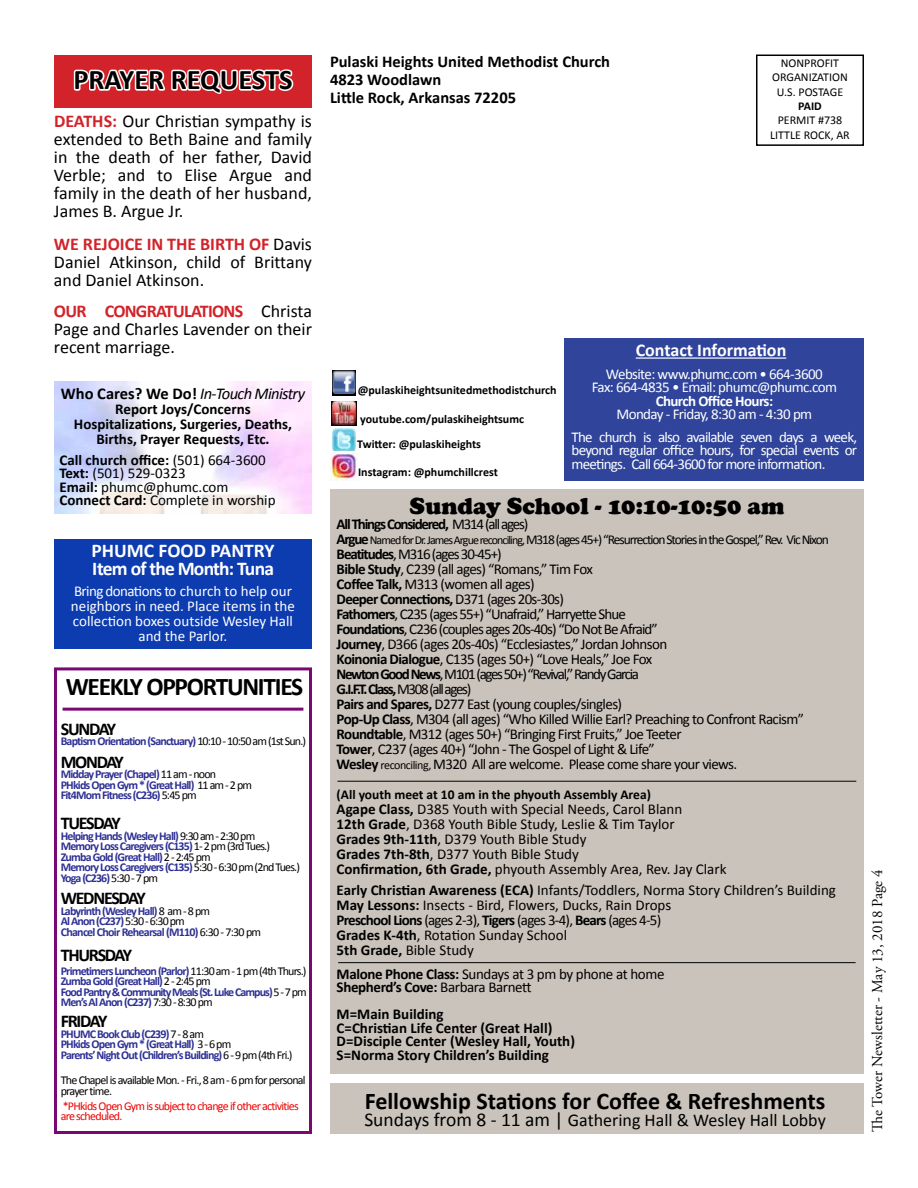
<style>
.page{position:relative;width:918px;height:1188px;background:#fff}
.page>*{position:absolute;margin:0;border:0;box-sizing:border-box;transform-origin:0 0}
.t1{font:700 28.5px "Calibri";color:#000}
.t2{font:700 25.5px "Calibri";letter-spacing:-.05em;color:#000}
.t3{font:700 24px "Calibri";color:#000}
.t4{font:900 24px "Cooper";color:#000}
.t5{font:700 19.5px/18px "Calibri";letter-spacing:-.04em;color:#fff}
.t6{font:18px/18px "Calibri";color:#000;text-align:justify}
.t7{font:700 18px "Calibri";letter-spacing:-.07em;color:#000}
.t8{font:700 18px "Calibri";color:#fff}
.t9{font:700 16.5px/18px "Calibri";color:#000}
.t10{font:italic 16.5px "Calibri";letter-spacing:-.04em;color:#000}
.t11{font:15px/15px "Calibri";letter-spacing:-.04em;color:#000}
.t12{font:15px/15px "Calibri";color:#000}
.t13{font:15px/13.5px "Calibri";letter-spacing:-.04em;color:#fff;text-align:center}
.t14{font:700 15px/13.5px "Calibri";color:#000;text-align:center}
.t15{font:15px/15px "Calibri";color:#fff;text-align:center}
.t16{font:15px "Adobe Garamond Pro";color:#000}
.t17{font:700 15px "Calibri";letter-spacing:-.08em;color:#000}
.t18{font:700 15px "Calibri";letter-spacing:-.04em;color:#fff}
.t19{font:13.5px "Calibri";letter-spacing:-.08em;color:#000}
.t20{font:700 13.5px "Calibri";color:#000}
.t21{font:700 12px/10.5px "Calibri";letter-spacing:-.07em;color:#2e3094}
.t22{font:700 12px "Calibri";color:#000}
.t23{font:12px/10.5px "Calibri";letter-spacing:-.06em;color:#e00}
.t24{font:12px/10.5px "Calibri";letter-spacing:-.06em;color:#000}
.t25{font:12px/14.4px "Calibri";color:#000;text-align:center}
.s1{font-weight:700;color:#d2232a}
.s2{font-weight:700;font-style:normal}
.s3{font-weight:700}
.s4{font-weight:400;color:#000}
.s5{font-weight:400}
.s6{font-weight:700;font-size:15px}
.s7{font-size:12px}
.s8{font-size:19.5px}
</style>
<div class="page">
<div style="left:330px;top:489px;width:534px;height:585px;background:#cac3bb"></div>
<div style="left:756px;top:55px;width:108px;height:91px;border:2px solid #000"></div>
<div style="left:330px;top:1083px;width:534px;height:51px;background:#cac3bb"></div>
<div style="left:54px;top:56px;width:258px;height:52px;background:#d2232a"></div>
<svg style="left:71px;top:55px;width:225px;height:39px"></svg>
<div style="left:565px;top:338px;width:299px;height:143px;background:#2f449a"></div>
<hr style="left:636px;top:357px;width:150px;height:2px;background:#fff">
<hr style="left:338px;top:962px;width:518px;height:1px;background:#000">
<hr style="left:337px;top:781px;width:519px;height:1px;background:#000">
<div style="left:54px;top:667px;width:258px;height:467px;border:3px solid #790875"></div>
<hr style="left:63px;top:708px;width:240px;height:3px;background:#790875">
<img style="left:332px;top:402px;width:24px;height:23px">
<img style="left:332px;top:371px;width:24px;height:25px">
<img style="left:333px;top:429px;width:22px;height:23px">
<img style="left:330px;top:452px;width:27px;height:29px">
<div style="left:54px;top:539px;width:258px;height:110px;background:#0d3cb0"></div>
<h1 class="t1" style="left:73px;top:61px;width:221px">PRAYER REQUESTS</h1>
<p class="t6" style="left:54px;top:112px;width:259px"><span class="s1">DEATHS:</span> Our Christian sympathy is extended to Beth Baine and family in the death of her father, David Verble; and to Elise Argue and family in the death of her husband, James B. Argue Jr.</p>
<p class="t6" style="left:54px;top:235px;width:260px"><span class="s1">WE REJOICE IN THE BIRTH OF</span> Davis Daniel Atkinson, child of Brittany and Daniel Atkinson.</p>
<p class="t6" style="left:54px;top:302px;width:260px"><span class="s1">OUR CONGRATULATIONS</span> Christa Page and Charles Lavender on their recent marriage.</p>
<p class="t10" style="left:61px;top:382px;width:246px"><span class="s2">Who Cares? We Do!</span> In-Touch Ministry</p>
<p class="t14" style="left:74px;top:401px;width:220px;line-height:15px">Report Joys/Concerns<br>Hospitalizations, Surgeries, Deaths,<br>Births, Prayer Requests, Etc.</p>
<p class="t12" style="left:59px;top:453px;width:218px;line-height:13.5px"><span class="s3">Call church office:</span> (501) 664-3600<br><span class="s3">Text:</span> (501) 529-0323<br><span class="s3">Email:</span> phumc@phumc.com<br><span class="s3">Connect Card:</span> Complete in worship</p>
<h3 class="t5" style="left:91px;top:542px;width:185px">PHUMC FOOD PANTRY<br>Item of the Month: Tuna</h3>
<p class="t15" style="left:71px;top:584px;width:225px">Bring donations to church to help our neighbors in need. Place items in the collection boxes outside Wesley Hall and the Parlor.</p>
<h2 class="t2" style="left:66px;top:670px;width:239px">WEEKLY OPPORTUNITIES</h2>
<p class="t7" style="left:61px;top:717px;width:57px">SUNDAY</p>
<p class="t21" style="left:61px;top:736px;width:247px">Baptism Orientation (Sanctuary) <span class="s4">10:10 - 10:50 am (1st Sun.)</span></p>
<p class="t7" style="left:61px;top:750px;width:65px">MONDAY</p>
<p class="t21" style="left:61px;top:769px;width:193px">Midday Prayer (Chapel) <span class="s4">11 am - noon<br></span>PHkids Open Gym * (Great Hall) <span class="s4">11 am - 2 pm<br></span>Fit4Mom Fitness (C236) <span class="s4">5:45 pm</span></p>
<p class="t7" style="left:61px;top:812px;width:61px">TUESDAY</p>
<p class="t21" style="left:61px;top:830px;width:241px">Helping Hands (Wesley Hall) <span class="s4">9:30 am - 2:30 pm<br></span>Memory Loss Caregivers (C135) <span class="s4">1- 2 pm (3rd Tues.)<br></span>Zumba Gold (Great Hall) <span class="s4">2 - 2:45 pm<br></span>Memory Loss Caregivers (C135) <span class="s4">5:30 - 6:30 pm (2nd Tues.)<br></span>Yoga (C236)<span class="s4">5:30 - 7 pm</span></p>
<p class="t7" style="left:61px;top:887px;width:87px">WEDNESDAY</p>
<p class="t21" style="left:61px;top:905px;width:202px">Labyrinth (Wesley Hall) <span class="s4">8 am - 8 pm<br></span>Al Anon (C237) <span class="s4">5:30 - 6:30 pm<br></span>Chancel Choir Rehearsal (M110) <span class="s4">6:30 - 7:30 pm</span></p>
<p class="t7" style="left:61px;top:944px;width:73px">THURSDAY</p>
<p class="t21" style="left:61px;top:965px;width:247px">Primetimers Luncheon (Parlor) <span class="s4">11:30 am - 1 pm (4th Thurs.)<br></span>Zumba Gold (Great Hall) <span class="s4">2 - 2:45 pm<br></span>Food Pantry &amp; Community Meals (St. Luke Campus) <span class="s4">5 - 7 pm </span>Men’s Al Anon (C237) <span class="s4">7:30 - 8:30 pm</span></p>
<p class="t7" style="left:61px;top:1010px;width:48px">FRIDAY</p>
<p class="t21" style="left:61px;top:1028px;width:233px">PHUMC Book Club (C239) <span class="s4">7 - 8 am<br></span>PHkids Open Gym * (Great Hall) <span class="s4">3 - 6 pm<br></span>Parents’ Night Out (Children’s Building) <span class="s4">6 - 9 pm (4th Fri.)</span></p>
<p class="t24" style="left:61px;top:1075px;width:246px">The Chapel is available Mon. - Fri., 8 am - 6 pm for personal prayer time.</p>
<p class="t23" style="left:61px;top:1100px;width:240px">*PHkids Open Gym is subject to change if other activities are scheduled.</p>
<p class="t9" style="left:330px;top:52px;width:282px">Pulaski Heights United Methodist Church<br>4823 Woodlawn<br>Little Rock, Arkansas 72205</p>
<p class="t25" style="left:772px;top:56px;width:77px">NONPROFIT<br>ORGANIZATION<br>U.S. POSTAGE</p>
<p class="t22" style="left:798px;top:98px;width:25px">PAID</p>
<p class="t25" style="left:770px;top:113px;width:81px">PERMIT #738<br>LITTLE ROCK, AR</p>
<p class="t8" style="left:636px;top:339px;width:152px">Contact Information</p>
<p class="t13" style="left:592px;top:367px;width:247px">Website: www.phumc.com • 664-3600<br>Fax: 664-4835 • Email: phumc@phumc.com</p>
<p class="t18" style="left:656px;top:391px;width:119px">Church Office Hours:</p>
<p class="t13" style="left:572px;top:403px;width:287px;line-height:22.5px">Monday - Friday, 8:30 am - 4:30 pm<br>The church is also available seven days a week,</p>
<p class="t13" style="left:572px;top:443px;width:287px;text-align:left">beyond regular office hours, for special events or meetings. Call 664-3600 for more information.</p>
<h3 class="t4" style="left:410px;top:492px;width:376px">Sunday School - 10:10-10:50 am</h3>
<p class="t17" style="left:337px;top:514px;width:193px">All Things Considered, <span class="s5">M314 (all ages)</span></p>
<p class="t19" style="left:337px;top:531px;width:494px"><span class="s6">Argue</span> <span class="s7">Named for Dr. James Argue reconciling,</span> M318 (ages 45+) “Resurrection Stories in the Gospel,” Rev. Vic Nixon</p>
<p class="t11" style="left:337px;top:546px;width:469px"><span class="s3">Beatitudes</span>,M316 (ages 30-45+)<br><span class="s3">Bible Study</span>, C239 (all ages) “Romans,” Tim Fox<br><span class="s3">Coffee Talk,</span> M313 (women all ages)<br><span class="s3">Deeper Connections,</span> D371 (ages 20s-30s)<br><span class="s3">Fathomers</span>, C235 (ages 55+) “Unafraid,” Harryette Shue<br><span class="s3">Foundations</span>, C236 (couples ages 20s-40s) “Do Not Be Afraid”<br><span class="s3">Journey</span>, D366 (ages 20s-40s) “Ecclesiastes,” Jordan Johnson<br><span class="s3">Koinonia Dialogue</span>, C135 (ages 50+) “Love Heals,” Joe Fox<br><span class="s3">Newton Good News</span>,M101 (ages 50+) “Revival,” Randy Garcia<br><span class="s3">G.I.F.T. Class,</span> M308 (allages)<br><span class="s3">Pairs and Spares,</span> D277 East (young couples/singles)<br><span class="s3">Pop-Up Class</span>, M304 (all ages) “Who Killed Willie Earl? Preaching to Confront Racism” <span class="s3">Roundtable</span>, M312 (ages 50+) “Bringing First Fruits,” Joe Teeter<br><span class="s3">Tower</span>, C237 (ages 40+) “John - The Gospel of Light &amp; Life”<br><span class="s3">Wesley</span> <span class="s7">reconciling,</span> M320 All are welcome. Please come share your views.</p>
<p class="t20" style="left:337px;top:786px;width:316px">(All youth meet at 10 am in the phyouth Assembly Area)</p>
<p class="t12" style="left:337px;top:801px;width:391px"><span class="s3">Agape Class,</span> D385 Youth with Special Needs, Carol Blann<br><span class="s3">12th Grade</span>, D368 Youth Bible Study, Leslie &amp; Tim Taylor<br><span class="s3">Grades 9th-11th</span>, D379 Youth Bible Study<br><span class="s3">Grades 7th-8th</span>, D377 Youth Bible Study<br><span class="s3">Confirmation, 6th Grade,</span> phyouth Assembly Area, Rev. Jay Clark</p>
<p class="t12" style="left:337px;top:882px;width:501px"><span class="s3">Early Christian Awareness (ECA)</span> Infants/Toddlers, Norma Story Children’s Building <span class="s3">May Lessons:</span> Insects - Bird, Flowers, Ducks, Rain Drops<br><span class="s3">Preschool Lions</span> (ages 2-3), <span class="s3">Tigers</span> (ages 3-4), <span class="s3">Bears</span> (ages 4-5)<br><span class="s3">Grades K-4th</span>, Rotation Sunday School<br><span class="s3">5th Grade,</span> Bible Study</p>
<p class="t11" style="left:337px;top:967px;width:329px;line-height:13.5px"><span class="s3">Malone Phone Class:</span> Sundays at 3 pm by phone at home<br><span class="s3">Shepherd’s Cove:</span> Barbara Barnett</p>
<p class="t14" style="left:337px;top:1007px;width:240px;text-align:left">M=Main Building<br>C=Christian Life Center (Great Hall)<br>D=Disciple Center (Wesley Hall, Youth)<br>S=Norma Story Children’s Building</p>
<p class="t22" style="left:358px;top:382px;width:201px">@pulaskiheightsunitedmethodistchurch</p>
<p class="t22" style="left:360px;top:411px;width:165px">youtube.com/pulaskiheightsumc</p>
<p class="t22" style="left:357px;top:437px;width:125px">Twitter: @pulaskiheights</p>
<p class="t22" style="left:358px;top:465px;width:141px">Instagram: @phumchillcrest</p>
<h3 class="t3" style="left:365px;top:1086px;width:462px">Fellowship Stations for Coffee &amp; Refreshments</h3>
<p class="t6" style="left:364px;top:1111px;width:463px"><span class="s8">Sundays from 8 - 11 am |</span> Gathering Hall &amp; Wesley Hall Lobby</p>
<p class="t16" style="left:868px;top:1132px;width:264px;rotate:-90deg">The Tower Newsletter - May 13, 2018 Page 4</p>
</div>
